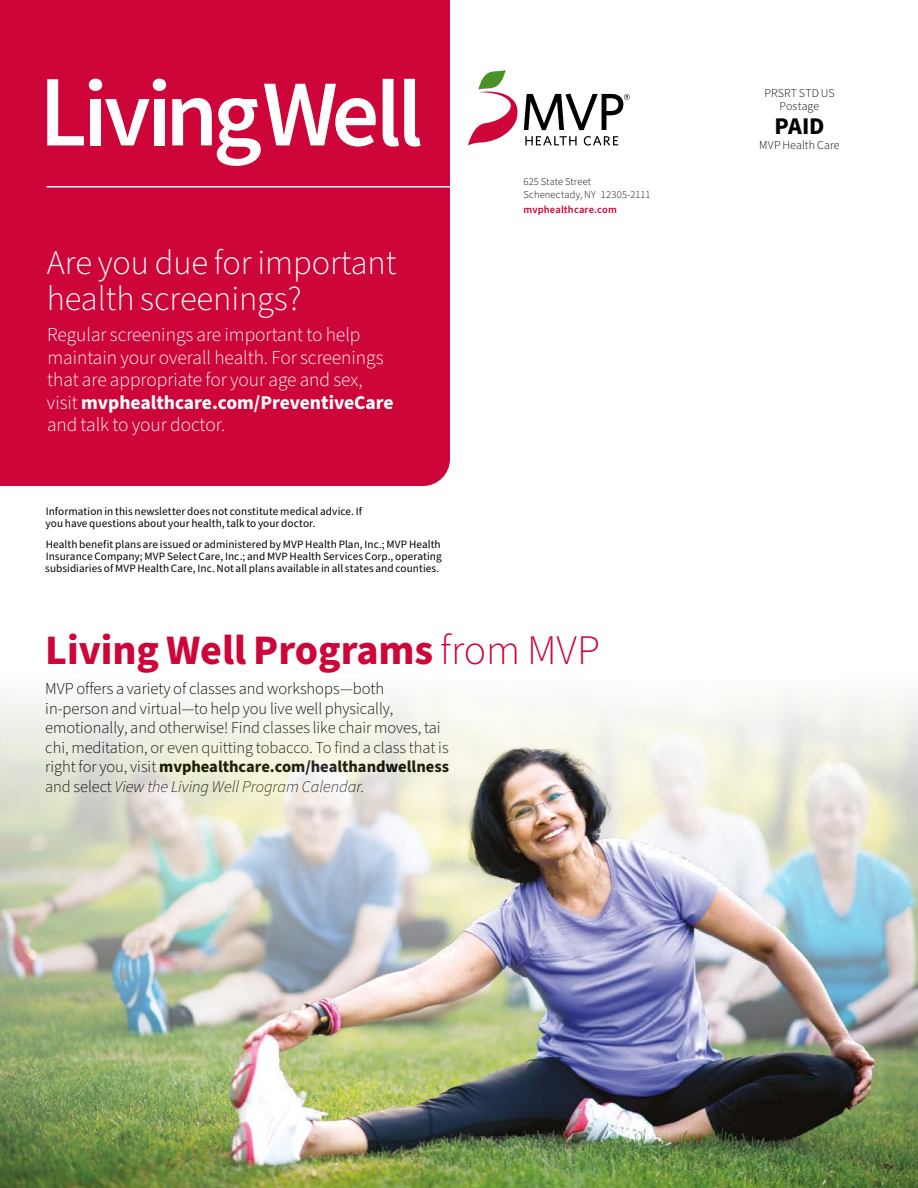
<style>
.page{position:relative;width:918px;height:1188px;background:#fff}
.page>*{position:absolute;margin:0;border:0;box-sizing:border-box;transform-origin:0 0}
.t1{font:700 42px "Source Sans Pro";color:#ce0538}
.t2{font:300 34.5px/36px "Source Sans Pro";color:#fff}
.t3{font:700 24px "Source Sans Pro";color:#000}
.t4{font:300 19.5px/22.5px "Source Sans Pro";color:#fff}
.t5{font:300 16.5px/19.5px "Source Sans Pro";color:#000}
.t6{font:300 12px/13.5px "Source Sans Pro";letter-spacing:.005em;color:#000;text-align:center}
.t7{font:11.25px/12px "Source Sans Pro";letter-spacing:.005em;color:#000}
.t8{font:300 10.5px/13px "Source Sans Pro";letter-spacing:.02em;color:#000}
.t9{font:600 10.5px "Source Sans Pro";letter-spacing:.015em;color:#ce0538}
.s1{font-weight:700}
.s2{font-weight:300}
.s3{font-style:italic}
</style>
<div class="page">
<div style="left:0;top:0;width:450px;height:486px;background:#ce0538"></div>
<hr style="left:46px;top:186px;width:413px;height:2px;background:#fff">
<svg style="left:47px;top:79px;width:37px;height:66px"></svg>
<div style="left:90px;top:99px;width:11px;height:46px;background:#fff"></div>
<div style="left:89px;top:79px;width:13px;height:12px;background:#fff;border-radius:50%"></div>
<svg style="left:105px;top:99px;width:45px;height:46px"></svg>
<div style="left:154px;top:99px;width:11px;height:46px;background:#fff"></div>
<div style="left:153px;top:79px;width:13px;height:12px;background:#fff;border-radius:50%"></div>
<svg style="left:172px;top:84px;width:204px;height:82px"></svg>
<svg style="left:383px;top:79px;width:37px;height:68px"></svg>
<svg style="left:468px;top:70px;width:162px;height:76px"></svg>
<img style="left:0;top:696px;width:918px;height:492px">
<h2 class="t2" style="left:47px;top:245px;width:351px">Are you due for important health screenings?</h2>
<h3 class="t4" style="left:47px;top:324px;width:348px">Regular screenings are important to help maintain your overall health. For screenings that are appropriate for your age and sex, visit <span class="s1">mvphealthcare.com/PreventiveCare </span>and talk to your doctor.</h3>
<p class="t7" style="left:46px;top:506px;width:318px">Information in this newsletter does not constitute medical advice. If you have questions about your health, talk to your doctor.</p>
<p class="t7" style="left:45px;top:539px;width:398px;text-align:justify">Health benefit plans are issued or administered by MVP Health Plan, Inc.; MVP Health Insurance Company; MVP Select Care, Inc.; and MVP Health Services Corp., operating subsidiaries of MVP Health Care, Inc. Not all plans available in all states and counties.</p>
<p class="t8" style="left:523px;top:175px;width:129px">625 State Street<br>Schenectady, NY 12305-2111</p>
<p class="t9" style="left:523px;top:202px;width:95px">mvphealthcare.com</p>
<h1 class="t1" style="left:45px;top:622px;width:556px">Living Well Programs <span class="s2">from MVP</span></h1>
<p class="t5" style="left:45px;top:679px;width:406px">MVP offers a variety of classes and workshops—both in-person and virtual—to help you live well physically, emotionally, and otherwise! Find classes like chair moves, tai chi, meditation, or even quitting tobacco. To find a class that is right for you, visit <span class="s1">mvphealthcare.com/healthandwellness </span>and select <span class="s3">View the Living Well Program Calendar.</span></p>
<p class="t6" style="left:765px;top:86px;width:72px">PRSRT STD US<br>Postage</p>
<h3 class="t3" style="left:774px;top:110px;width:52px">PAID</h3>
<p class="t6" style="left:759px;top:139px;width:82px">MVP Health Care</p>
</div>
